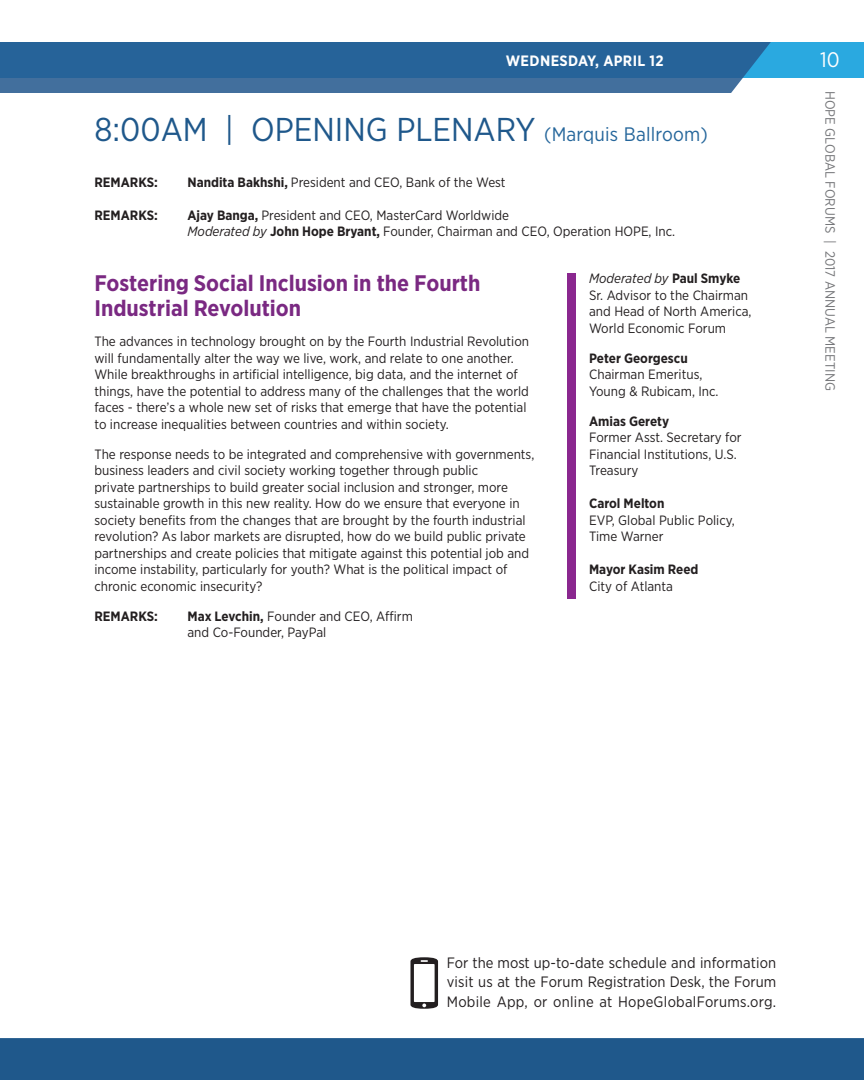
<style>
.page{position:relative;width:864px;height:1080px;background:#fff}
.page>*{position:absolute;margin:0;border:0;box-sizing:border-box;transform-origin:0 0}
.t1{font:33px "Gotham Narrow";color:#1f588b}
.t2{font:700 22.5px/25.5px "Gotham Narrow";color:#7a2982}
.t3{font:21px "Gotham Narrow";color:#fff}
.t4{font:15px/19.5px "Gotham Narrow";letter-spacing:.02em;color:#231f20;text-align:justify}
.t5{font:700 15px "Gotham Narrow";letter-spacing:.025em;color:#fff}
.t6{font:13.5px/16.5px "Gotham Narrow";color:#231f20}
.t7{font:700 13.5px "Gotham Narrow";color:#231f20}
.t8{font:13.5px "Gotham Narrow";color:#757679}
.s1{font-size:19.5px;color:#25669b}
.s2{font-weight:700}
.s3{font-style:italic}
</style>
<div class="page">
<div style="left:0;top:42px;width:864px;height:36px;background:#2aa9e0"></div>
<svg style="left:0;top:42px;width:771px;height:51px;fill:#266399"></svg>
<div style="left:0;top:1038px;width:864px;height:42px;background:#1f588b"></div>
<div style="left:567px;top:273px;width:9px;height:325px;background:#8a278f"></div>
<svg style="left:410px;top:957px;width:28px;height:52px"></svg>
<p class="t5" style="left:506px;top:51px;width:159px">WEDNESDAY, APRIL 12</p>
<h3 class="t3" style="left:820px;top:47px;width:21px">10</h3>
<h1 class="t1" style="left:94px;top:109px;width:615px">8:00AM | OPENING PLENARY <span class="s1">(Marquis Ballroom)</span></h1>
<p class="t7" style="left:94px;top:173px;width:65px">REMARKS:</p>
<p class="t6" style="left:188px;top:173px;width:320px"><span class="s2">Nandita Bakhshi,</span> President and CEO, Bank of the West</p>
<p class="t7" style="left:94px;top:206px;width:65px">REMARKS:</p>
<p class="t6" style="left:188px;top:206px;width:489px"><span class="s2">Ajay Banga,</span> President and CEO, MasterCard Worldwide<br><span class="s3">Moderated by</span> <span class="s2">John Hope Bryant,</span> Founder, Chairman and CEO, Operation HOPE, Inc.</p>
<h2 class="t2" style="left:94px;top:270px;width:387px">Fostering Social Inclusion in the Fourth<br>Industrial Revolution</h2>
<p class="t6" style="left:94px;top:333px;width:436px">The advances in technology brought on by the Fourth Industrial Revolution will fundamentally alter the way we live, work, and relate to one another.<br>While breakthroughs in artificial intelligence, big data, and the internet of things, have the potential to address many of the challenges that the world faces - there’s a whole new set of risks that emerge that have the potential to increase inequalities between countries and within society.</p>
<p class="t6" style="left:94px;top:445px;width:441px">The response needs to be integrated and comprehensive with governments, business leaders and civil society working together through public<br>private partnerships to build greater social inclusion and stronger, more sustainable growth in this new reality. How do we ensure that everyone in society benefits from the changes that are brought by the fourth industrial revolution? As labor markets are disrupted, how do we build public private partnerships and create policies that mitigate against this potential job and income instability, particularly for youth? What is the political impact of chronic economic insecurity?</p>
<p class="t7" style="left:94px;top:607px;width:65px">REMARKS:</p>
<p class="t6" style="left:188px;top:607px;width:227px"><span class="s2">Max Levchin,</span> Founder and CEO, Affirm and Co-Founder, PayPal</p>
<p class="t6" style="left:589px;top:270px;width:164px"><span class="s3">Moderated by</span> <span class="s2">Paul Smyke<br></span>Sr. Advisor to the Chairman and Head of North America,<br>World Economic Forum</p>
<p class="t7" style="left:589px;top:350px;width:100px">Peter Georgescu</p>
<p class="t6" style="left:589px;top:366px;width:131px">Chairman Emeritus,<br>Young &amp; Rubicam, Inc.</p>
<p class="t7" style="left:589px;top:413px;width:82px">Amias Gerety</p>
<p class="t6" style="left:589px;top:429px;width:154px">Former Asst. Secretary for<br>Financial Institutions, U.S.<br>Treasury</p>
<p class="t7" style="left:589px;top:495px;width:77px">Carol Melton</p>
<p class="t6" style="left:589px;top:512px;width:147px">EVP, Global Public Policy,<br>Time Warner</p>
<p class="t7" style="left:589px;top:561px;width:111px">Mayor Kasim Reed</p>
<p class="t6" style="left:589px;top:578px;width:85px">City of Atlanta</p>
<p class="t8" style="left:839px;top:91px;width:301px;rotate:90deg">HOPE GLOBAL FORUMS | 2017 ANNUAL MEETING</p>
<p class="t4" style="left:447px;top:952px;width:331px">For the most up-to-date schedule and information visit us at the Forum Registration Desk, the Forum Mobile App, or online at HopeGlobalForums.org.</p>
</div>
